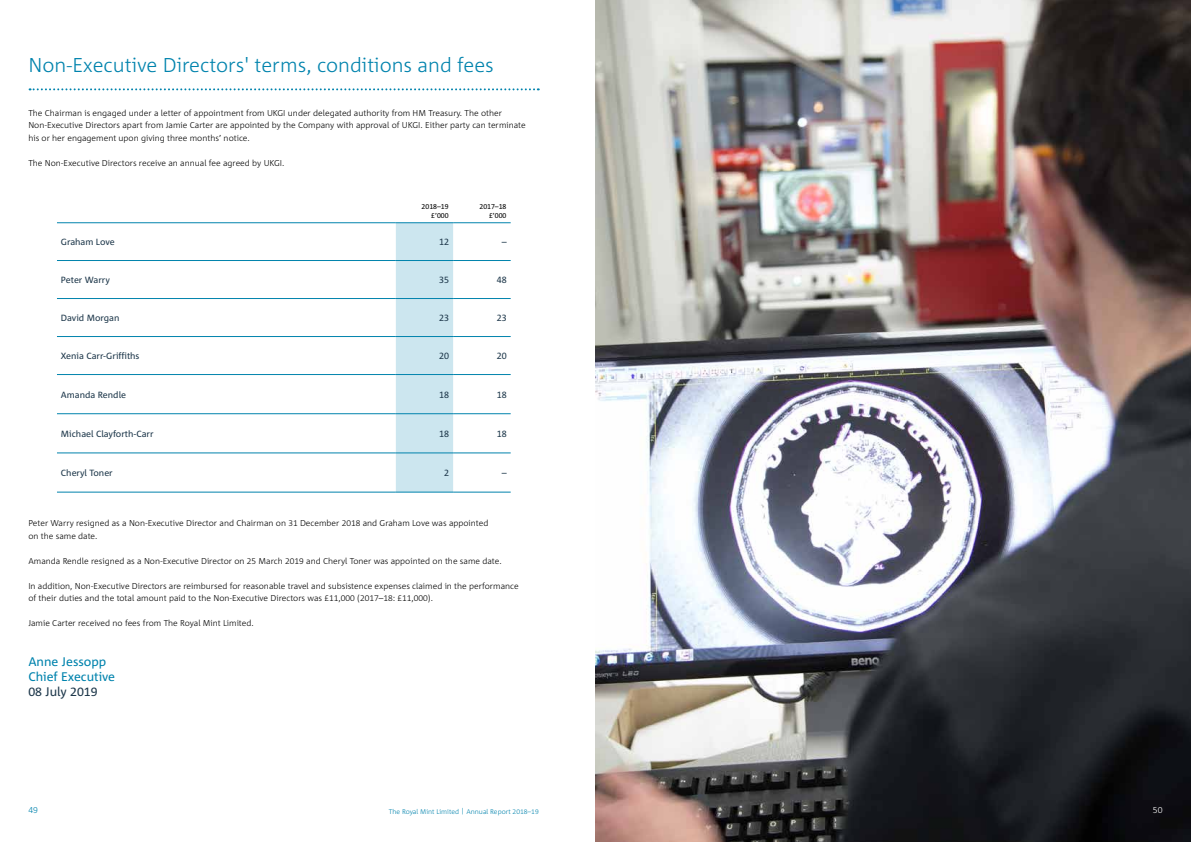
<style>
.page{position:relative;width:1191px;height:842px;background:#fff}
.page>*{position:absolute;margin:0;border:0;box-sizing:border-box;transform-origin:0 0}
.t1{font:300 20px "Corpid C3";color:#0083ad}
.t2{font:12.5px/15px "Corpid C3";color:#0083ad}
.t3{font:12.5px "Corpid C3";color:#1e384b}
.t4{font:9px "Corpid C3";color:#1e384b}
.t5{font:300 8.8px "Corpid C3";color:#fff}
.t6{font:300 8.8px "Corpid C3";color:#0083ad}
.t7{font:300 8.5px/12.5px "Corpid C3";color:#000}
.t8{font:7px/9px "Corpid C3";color:#000;text-align:right}
.t9{font:300 6.8px "Corpid C3";color:#0083ad}
</style>
<div class="page">
<img style="left:595px;top:0;width:596px;height:842px">
<svg style="left:30px;top:88px;width:509px;height:2px"></svg>
<div style="left:396px;top:223px;width:57px;height:269px;background:#cce6ef"></div>
<hr style="left:57px;top:222px;width:339px;height:1px;background:#0083ad">
<hr style="left:396px;top:222px;width:57px;height:1px;background:#0083ad">
<hr style="left:453px;top:222px;width:58px;height:1px;background:#0083ad">
<hr style="left:57px;top:260px;width:339px;height:1px;background:#0083ad">
<hr style="left:396px;top:260px;width:57px;height:1px;background:#0083ad">
<hr style="left:453px;top:260px;width:58px;height:1px;background:#0083ad">
<hr style="left:57px;top:298px;width:339px;height:1px;background:#0083ad">
<hr style="left:396px;top:298px;width:57px;height:1px;background:#0083ad">
<hr style="left:453px;top:298px;width:58px;height:1px;background:#0083ad">
<hr style="left:57px;top:336px;width:339px;height:1px;background:#0083ad">
<hr style="left:396px;top:336px;width:57px;height:1px;background:#0083ad">
<hr style="left:453px;top:336px;width:58px;height:1px;background:#0083ad">
<hr style="left:57px;top:374px;width:339px;height:1px;background:#0083ad">
<hr style="left:396px;top:374px;width:57px;height:1px;background:#0083ad">
<hr style="left:453px;top:374px;width:58px;height:1px;background:#0083ad">
<hr style="left:57px;top:413px;width:339px;height:1px;background:#0083ad">
<hr style="left:57px;top:453px;width:339px;height:1px;background:#0083ad">
<hr style="left:57px;top:492px;width:339px;height:1px;background:#0083ad">
<hr style="left:396px;top:413px;width:57px;height:1px;background:#0083ad">
<hr style="left:396px;top:453px;width:57px;height:1px;background:#0083ad">
<hr style="left:396px;top:492px;width:57px;height:1px;background:#0083ad">
<hr style="left:453px;top:413px;width:58px;height:1px;background:#0083ad">
<hr style="left:453px;top:453px;width:58px;height:1px;background:#0083ad">
<hr style="left:453px;top:492px;width:58px;height:1px;background:#0083ad">
<h1 class="t1" style="left:28px;top:53px;width:467px">Non-Executive Directors' terms, conditions and fees</h1>
<p class="t7" style="left:28px;top:106px;width:499px">The Chairman is engaged under a letter of appointment from UKGI under delegated authority from HM Treasury. The other<br>Non-Executive Directors apart from Jamie Carter are appointed by the Company with approval of UKGI. Either party can terminate his or her engagement upon giving three months’ notice.</p>
<p class="t7" style="left:28px;top:156px;width:258px">The Non-Executive Directors receive an annual fee agreed by UKGI.</p>
<p class="t8" style="left:421px;top:202px;width:28px">2018–19 £’000</p>
<p class="t8" style="left:479px;top:202px;width:28px">2017–18 £’000</p>
<p class="t4" style="left:61px;top:236px;width:55px">Graham Love</p>
<p class="t4" style="left:439px;top:236px;width:11px">12</p>
<p class="t4" style="left:502px;top:236px;width:6px">–</p>
<p class="t4" style="left:61px;top:274px;width:50px">Peter Warry</p>
<p class="t4" style="left:439px;top:274px;width:11px">35</p>
<p class="t4" style="left:497px;top:274px;width:11px">48</p>
<p class="t4" style="left:61px;top:312px;width:60px">David Morgan</p>
<p class="t4" style="left:439px;top:312px;width:11px">23</p>
<p class="t4" style="left:497px;top:312px;width:11px">23</p>
<p class="t4" style="left:61px;top:350px;width:80px">Xenia Carr-Griffiths</p>
<p class="t4" style="left:439px;top:350px;width:11px">20</p>
<p class="t4" style="left:497px;top:350px;width:11px">20</p>
<p class="t4" style="left:61px;top:389px;width:67px">Amanda Rendle</p>
<p class="t4" style="left:439px;top:389px;width:11px">18</p>
<p class="t4" style="left:497px;top:389px;width:11px">18</p>
<p class="t4" style="left:61px;top:428px;width:94px">Michael Clayforth-Carr</p>
<p class="t4" style="left:439px;top:428px;width:11px">18</p>
<p class="t4" style="left:497px;top:428px;width:11px">18</p>
<p class="t4" style="left:61px;top:467px;width:53px">Cheryl Toner</p>
<p class="t4" style="left:444px;top:467px;width:6px">2</p>
<p class="t4" style="left:502px;top:467px;width:6px">–</p>
<p class="t7" style="left:28px;top:517px;width:461px">Peter Warry resigned as a Non-Executive Director and Chairman on 31 December 2018 and Graham Love was appointed on the same date.</p>
<p class="t7" style="left:28px;top:554px;width:475px">Amanda Rendle resigned as a Non-Executive Director on 25 March 2019 and Cheryl Toner was appointed on the same date.</p>
<p class="t7" style="left:28px;top:579px;width:492px">In addition, Non-Executive Directors are reimbursed for reasonable travel and subsistence expenses claimed in the performance of their duties and the total amount paid to the Non-Executive Directors was £11,000 (2017–18: £11,000).</p>
<p class="t7" style="left:28px;top:617px;width:227px">Jamie Carter received no fees from The Royal Mint Limited.</p>
<h2 class="t2" style="left:28px;top:654px;width:88px">Anne Jessopp<br>Chief Executive</h2>
<h2 class="t3" style="left:28px;top:684px;width:71px">08 July 2019</h2>
<p class="t6" style="left:28px;top:805px;width:11px">49</p>
<p class="t9" style="left:389px;top:807px;width:151px">The Royal Mint Limited | Annual Report 2018–19</p>
<p class="t5" style="left:1153px;top:805px;width:11px">50</p>
</div>
